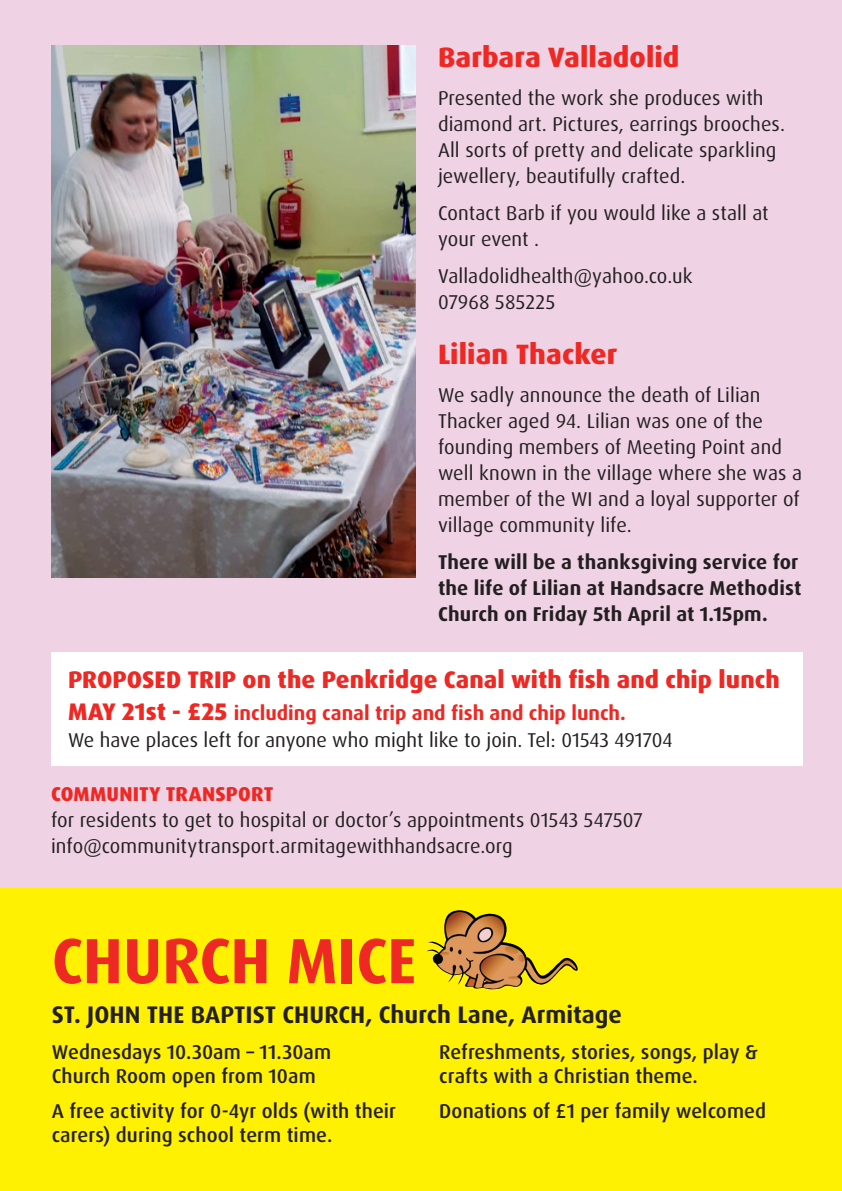
<style>
.page{position:relative;width:842px;height:1191px;background:#fff}
.page>*{position:absolute;margin:0;border:0;box-sizing:border-box;transform-origin:0 0}
.t1{font:700 64px "Dax OT";letter-spacing:-.005em;color:#ee2823}
.t2{font:800 28px "Dax OT";color:#ee2823}
.t3{font:800 24px "Dax OT";letter-spacing:.005em;color:#ee2823}
.t4{font:700 24px "Dax OT";color:#231f20}
.t5{font:20px/26px "Dax OT";letter-spacing:.005em;color:#231f20}
.t6{font:500 20px/24px "Dax OT";letter-spacing:.005em;color:#231f20}
.t7{font:700 20px/26px "Dax OT";letter-spacing:.01em;color:#231f20}
.t8{font:800 20px "Dax OT";letter-spacing:.015em;color:#ee2823}
.s1{font-weight:800;font-size:24px;color:#ee2823}
.s2{font-weight:700;color:#ee2823}
</style>
<div class="page">
<div style="left:0;top:0;width:842px;height:913px;background:#efd3e5"></div>
<div style="left:51px;top:652px;width:751px;height:113px;background:#fff"></div>
<div style="left:0;top:889px;width:842px;height:302px;background:#fff101"></div>
<img style="left:427px;top:910px;width:31px;height:62px">
<img style="left:51px;top:45px;width:364px;height:532px">
<h2 class="t2" style="left:438px;top:40px;width:243px">Barbara Valladolid</h2>
<p class="t5" style="left:438px;top:85px;width:349px">Presented the work she produces with diamond art. Pictures, earrings brooches.<br>All sorts of pretty and delicate sparkling jewellery, beautifully crafted.</p>
<p class="t5" style="left:438px;top:200px;width:332px">Contact Barb if you would like a stall at your event .</p>
<p class="t5" style="left:438px;top:264px;width:256px">Valladolidhealth@yahoo.co.uk<br>07968 585225</p>
<h2 class="t2" style="left:438px;top:336px;width:181px">Lilian Thacker</h2>
<p class="t5" style="left:438px;top:382px;width:365px">We sadly announce the death of Lilian Thacker aged 94. Lilian was one of the founding members of Meeting Point and well known in the village where she was a member of the WI and a loyal supporter of village community life.</p>
<p class="t7" style="left:438px;top:549px;width:365px">There will be a thanksgiving service for the life of Lilian at Handsacre Methodist<br>Church on Friday 5th April at 1.15pm.</p>
<p class="t3" style="left:68px;top:664px;width:73px">PROPOSED</p>
<p class="t3" style="left:188px;top:664px;width:594px">TRI P on the Penkridge Canal with fish and chip lunch</p>
<p class="t3" style="left:68px;top:696px;width:17px">MAY</p>
<p class="t5" style="left:68px;top:700px;width:606px;line-height:27px;text-align:center"><span class="s1">21st - £25</span> <span class="s2">including canal trip and fish and chip lunch.<br></span>We have places left for anyone who might like to join. Tel: 01543 491704</p>
<p class="t8" style="left:51px;top:781px;width:25px">COMMU</p>
<p class="t8" style="left:119px;top:781px;width:156px">NITY TRANSPORT</p>
<p class="t5" style="left:51px;top:807px;width:593px">for residents to get to hospital or doctor’s appointments 01543 547507 info@communitytransport.armitagewithhandsacre.org</p>
<h1 class="t1" style="left:52px;top:920px;width:366px">CHURCH MICE</h1>
<p class="t4" style="left:52px;top:999px;width:572px">ST. JOHN THE BAPTIST CHURCH, Church Lane, Armitage</p>
<p class="t6" style="left:52px;top:1040px;width:281px">Wednesdays 10.30am – 11.30am<br>Church Room open from 10am</p>
<p class="t6" style="left:52px;top:1099px;width:346px">A free activity for 0-4yr olds (with their carers) during school term time.</p>
<p class="t6" style="left:439px;top:1040px;width:320px">Refreshments, stories, songs, play &amp; crafts with a Christian theme.</p>
<p class="t6" style="left:439px;top:1099px;width:328px">Donations of £1 per family welcomed</p>
</div>
